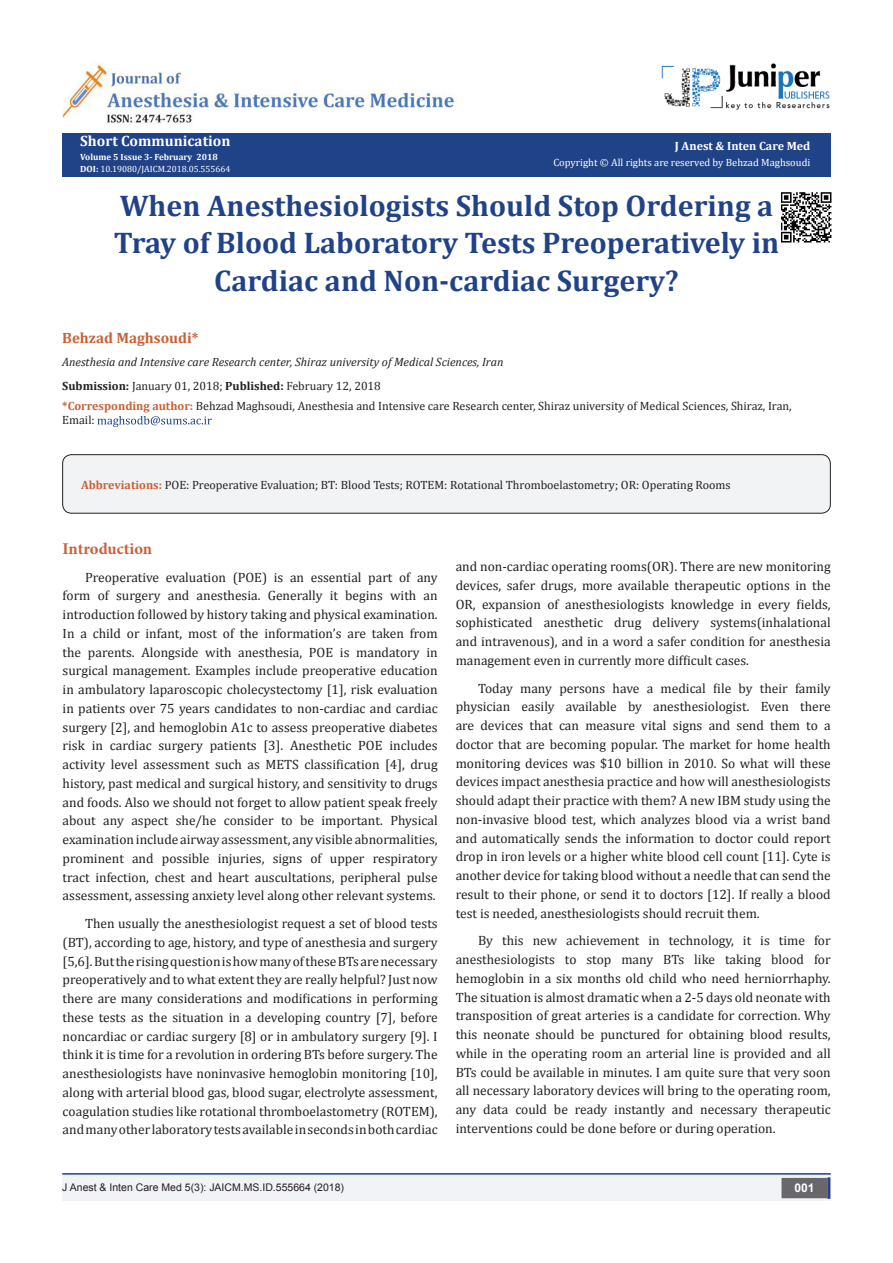
<style>
.page{position:relative;width:893px;height:1263px;background:#fff}
.page>*{position:absolute;margin:0;border:0;box-sizing:border-box;transform-origin:0 0}
.t1{font:700 30px/37.5px "Cambria";color:#204287;text-align:center}
.t2{font:700 16.5px "Minion Pro";letter-spacing:-.005em;color:#ca5f37}
.t3{font:700 15px "Cambria";color:#fff}
.t4{font:700 15px "Cambria";color:#ca6035}
.t5{font:13.5px/18.8px "Cambria";color:#231f20;text-align:justify}
.t6{font:12px/14.4px "Cambria";color:#231f20}
.t7{font:italic 12px "Cambria";color:#231f20}
.t8{font:700 12px "Cambria";color:#fff}
.t9{font:700 12px "Arial";color:#fff}
.t10{font:10.5px "Arial";color:#231f20}
.t11{font:10.5px "Cambria";color:#fff}
.t12{font:9px "Cambria";color:#fff}
.t13{font:700 9px "Cambria";color:#fff}
.s1{font-weight:700}
.s2{font-weight:700;color:#ca6035}
</style>
<div class="page">
<div style="left:62px;top:133px;width:769px;height:44px;background:#204287"></div>
<svg style="left:97px;top:416px;width:115px;height:11px"></svg>
<div style="left:62px;top:1175px;width:494px;height:25px;background:#f2f3f4"></div>
<div style="left:510px;top:1175px;width:321px;height:26px;background:#f2f3f4"></div>
<div style="left:782px;top:1179px;width:45px;height:18px;background:#68676a"></div>
<div style="left:781px;top:1178px;width:46px;height:20px;border:2px solid #68676a"></div>
<div style="left:827px;top:1177px;width:3px;height:22px;border:2px solid #253f8e"></div>
<img style="left:662px;top:63px;width:168px;height:47px">
<img style="left:62px;top:63px;width:395px;height:60px">
<hr style="left:62px;top:1173px;width:769px;height:2px;background:#183f89">
<div style="left:63px;top:455px;width:767px;height:58px;background:#f2f3f4;border-radius:9px"></div>
<div style="left:62px;top:454px;width:769px;height:60px;border:1px solid #231f20;border-radius:9px"></div>
<img style="left:781px;top:192px;width:51px;height:51px">
<p class="t3" style="left:80px;top:131px;width:152px">Short Communication</p>
<p class="t13" style="left:80px;top:150px;width:139px">Volume 5 Issue 3- February 2018</p>
<p class="t12" style="left:80px;top:164px;width:152px"><span class="s1">DOI:</span> 10.19080/JAICM.2018.05.555664</p>
<p class="t8" style="left:675px;top:138px;width:137px">J Anest &amp; Inten Care Med</p>
<p class="t11" style="left:553px;top:156px;width:259px">Copyright © All rights are reserved by Behzad Maghsoudi</p>
<p class="t1" style="left:120px;top:186px;width:655px">When Anesthesiologists Should Stop Ordering a</p>
<p class="t1" style="left:114px;top:223px;width:667px">Tray of Blood Laboratory Tests Preoperatively in<br>Cardiac and Non-cardiac Surgery?</p>
<p class="t4" style="left:62px;top:327px;width:138px">Behzad Maghsoudi*</p>
<p class="t7" style="left:62px;top:354px;width:443px">Anesthesia and Intensive care Research center, Shiraz university of Medical Sciences, Iran</p>
<p class="t6" style="left:62px;top:378px;width:320px"><span class="s1">Submission:</span> January 01, 2018; <span class="s1">Published:</span> February 12, 2018</p>
<p class="t6" style="left:62px;top:399px;width:731px"><span class="s2">*Corresponding author:</span> Behzad Maghsoudi, Anesthesia and Intensive care Research center, Shiraz university of Medical Sciences, Shiraz, Iran,<br>Email:</p>
<p class="t6" style="left:81px;top:478px;width:651px"><span class="s2">Abbreviations:</span> POE: Preoperative Evaluation; BT: Blood Tests; ROTEM: Rotational Thromboelastometry; OR: Operating Rooms</p>
<p class="t2" style="left:63px;top:537px;width:91px">Introduction</p>
<p class="t5" style="left:63px;top:567px;width:377px;text-indent:22px">Preoperative evaluation (POE) is an essential part of any form of surgery and anesthesia. Generally it begins with an introduction followed by history taking and physical examination.<br>In a child or infant, most of the information’s are taken from the parents. Alongside with anesthesia, POE is mandatory in surgical management. Examples include preoperative education in ambulatory laparoscopic cholecystectomy [1], risk evaluation in patients over 75 years candidates to non-cardiac and cardiac surgery [2], and hemoglobin A1c to assess preoperative diabetes risk in cardiac surgery patients [3]. Anesthetic POE includes activity level assessment such as METS classification [4], drug history, past medical and surgical history, and sensitivity to drugs and foods. Also we should not forget to allow patient speak freely about any aspect she/he consider to be important. Physical examination include airway assessment, any visible abnormalities, prominent and possible injuries, signs of upper respiratory tract infection, chest and heart auscultations, peripheral pulse assessment, assessing anxiety level along other relevant systems.</p>
<p class="t5" style="left:63px;top:914px;width:377px;text-indent:22px">Then usually the anesthesiologist request a set of blood tests (BT), according to age, history, and type of anesthesia and surgery [5,6]. But the rising question is how many of these BTs are necessary preoperatively and to what extent they are really helpful? Just now there are many considerations and modifications in performing these tests as the situation in a developing country [7], before noncardiac or cardiac surgery [8] or in ambulatory surgery [9]. I think it is time for a revolution in ordering BTs before surgery. The anesthesiologists have noninvasive hemoglobin monitoring [10], along with arterial blood gas, blood sugar, electrolyte assessment, coagulation studies like rotational thromboelastometry (ROTEM), and many other laboratory tests available in seconds in both cardiac</p>
<p class="t5" style="left:456px;top:557px;width:377px">and non-cardiac operating rooms(OR). There are new monitoring devices, safer drugs, more available therapeutic options in the OR, expansion of anesthesiologists knowledge in every fields, sophisticated anesthetic drug delivery systems(inhalational and intravenous), and in a word a safer condition for anesthesia management even in currently more difficult cases.</p>
<p class="t5" style="left:456px;top:678px;width:377px;text-indent:22px">Today many persons have a medical file by their family physician easily available by anesthesiologist. Even there are devices that can measure vital signs and send them to a doctor that are becoming popular. The market for home health monitoring devices was $10 billion in 2010. So what will these devices impact anesthesia practice and how will anesthesiologists should adapt their practice with them? A new IBM study using the non-invasive blood test, which analyzes blood via a wrist band and automatically sends the information to doctor could report drop in iron levels or a higher white blood cell count [11]. Cyte is another device for taking blood without a needle that can send the result to their phone, or send it to doctors [12]. If really a blood test is needed, anesthesiologists should recruit them.</p>
<p class="t5" style="left:456px;top:931px;width:377px;text-indent:22px">By this new achievement in technology, it is time for anesthesiologists to stop many BTs like taking blood for hemoglobin in a six months old child who need herniorrhaphy.<br>The situation is almost dramatic when a 2-5 days old neonate with transposition of great arteries is a candidate for correction. Why this neonate should be punctured for obtaining blood results, while in the operating room an arterial line is provided and all BTs could be available in minutes. I am quite sure that very soon all necessary laboratory devices will bring to the operating room, any data could be ready instantly and necessary therapeutic interventions could be done before or during operation.</p>
<p class="t10" style="left:62px;top:1181px;width:283px">J Anest &amp; Inten Care Med 5(3): JAICM.MS.ID.555664 (2018)</p>
<p class="t9" style="left:794px;top:1180px;width:22px">001</p>
</div>
